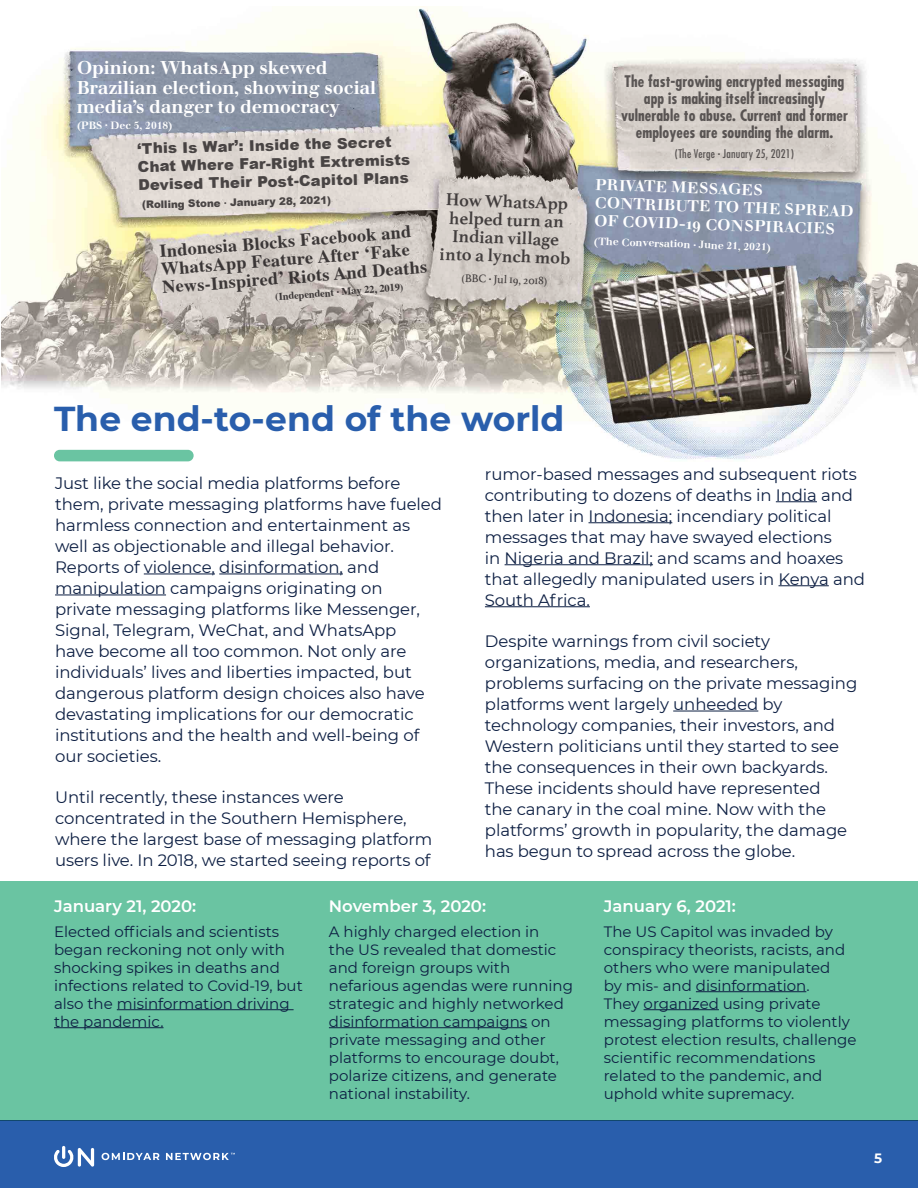
<style>
.page{position:relative;width:918px;height:1188px;background:#fff}
.page>*{position:absolute;margin:0;border:0;box-sizing:border-box;transform-origin:0 0}
.t1{font:700 34.5px "Montserrat";color:#295eac}
.t2{font:700 18.15px/18.1px "Times";color:#231f20}
.t3{font:700 18.15px/19.5px "Walbaum";letter-spacing:-.01em;color:#fff}
.t4{font:700 18.15px/18.1px "Athelas";color:#231f20;text-align:center}
.t5{font:16.5px/21px "Montserrat";letter-spacing:-.005em;color:#0d1f43}
.t6{font:600 16.5px "Montserrat";color:#fff}
.t7{font:700 condensed 15.6px/16.8px "Futura";letter-spacing:.005em;color:#231f20;text-align:center}
.t8{font:15.6px/18px "Walbaum Book Medium SC";color:#fff}
.t9{font:15px/18px "Montserrat";color:#0d1f43}
.t10{font:900 14.85px/18.3px "Arial";color:#231f20}
.t11{font:700 13.5px "Montserrat";color:#fff}
.t12{font:condensed 11.7px "Futura";letter-spacing:.015em;color:#231f20}
.t13{font:11.7px "Athelas";color:#231f20}
.t14{font:700 10.35px "Walbaum";letter-spacing:-.005em;color:#fff}
.t15{font:900 10.35px "Arial";color:#231f20}
.t16{font:700 10.35px "Times";color:#231f20}
.s1{font-size:5.25px}
.s2{font-family:"Walbaum";font-weight:700;font-size:5.25px}
.s3{font-family:"Walbaum";font-weight:700;font-stretch:normal;font-size:5.25px}
</style>
<div class="page">
<div style="left:0;top:1120px;width:918px;height:68px;background:#295eac"></div>
<svg style="left:54px;top:1146px;width:40px;height:21px"></svg>
<svg style="left:102px;top:1153px;width:57px;height:7px"></svg>
<svg style="left:166px;top:1153px;width:69px;height:7px"></svg>
<img style="left:1px;top:7px;width:917px;height:517px">
<hr style="left:144px;top:574px;width:71px;height:1px;background:#0d1f43">
<hr style="left:219px;top:574px;width:124px;height:1px;background:#0d1f43">
<hr style="left:55px;top:595px;width:111px;height:1px;background:#0d1f43">
<div style="left:54px;top:450px;width:140px;height:11px;background:#6ac4a2;border-radius:6px"></div>
<hr style="left:776px;top:501px;width:41px;height:1px;background:#0d1f43">
<hr style="left:589px;top:522px;width:83px;height:1px;background:#0d1f43">
<hr style="left:505px;top:564px;width:148px;height:1px;background:#0d1f43">
<hr style="left:779px;top:585px;width:50px;height:1px;background:#0d1f43">
<hr style="left:485px;top:606px;width:105px;height:1px;background:#0d1f43">
<hr style="left:673px;top:711px;width:85px;height:1px;background:#0d1f43">
<div style="left:0;top:881px;width:918px;height:240px;background:#6ac4a2"></div>
<hr style="left:117px;top:1009px;width:177px;height:1px;background:#0d1f43">
<hr style="left:54px;top:1027px;width:110px;height:1px;background:#0d1f43">
<hr style="left:329px;top:1027px;width:198px;height:1px;background:#0d1f43">
<hr style="left:696px;top:991px;width:110px;height:1px;background:#0d1f43">
<hr style="left:644px;top:1009px;width:75px;height:1px;background:#0d1f43">
<p class="t3" style="left:77px;top:58px;width:301px">Opinion: WhatsApp skewed<br>Brazilian election, showing social media’s danger to democracy</p>
<p class="t14" style="left:77px;top:119px;width:98px">(PBS <span class="s1">•</span> Dec 5, 2018)</p>
<p class="t10" style="left:137px;top:140px;width:274px;rotate:-2deg">‘This Is War’: Inside the Secret<br>Chat Where Far-Right Extremists<br>Devised Their Post-Capitol Plans</p>
<p class="t15" style="left:142px;top:197px;width:80px;rotate:-1deg">(Rolling Stone</p>
<p class="t15" style="left:230px;top:195px;width:103px;rotate:-1deg">January 28, 2021)</p>
<p class="t2" style="left:159px;top:239px;width:267px;rotate:-4deg">Indonesia Blocks Facebook and<br>WhatsApp Feature After ‘Fake<br>News-Inspired’ Riots And Deaths</p>
<p class="t16" style="left:275px;top:287px;width:60px;rotate:-4deg">(Independent</p>
<p class="t16" style="left:341px;top:282px;width:63px;rotate:-4deg">May 22, 2019)</p>
<p class="t4" style="left:442px;top:190px;width:132px;rotate:2deg">How WhatsApp helped turn an<br>Indian village into a lynch mob</p>
<p class="t13" style="left:462px;top:269px;width:87px;rotate:2deg">(BBC <span class="s2">•</span> Jul 19, 2018)</p>
<p class="t7" style="left:621px;top:73px;width:228px">The fast-growing encrypted messaging app is making itself increasingly vulnerable to abuse. Current and former employees are sounding the alarm.</p>
<p class="t12" style="left:675px;top:146px;width:121px">(The Verge <span class="s3">•</span> January 25, 2021)</p>
<p class="t8" style="left:596px;top:176px;width:260px;rotate:2deg">PRIVATE MESSAGES<br>CONTRIBUTE TO THE SPREAD<br>OF COVID-19 CONSPIRACIES</p>
<p class="t14" style="left:594px;top:235px;width:179px;rotate:2deg">(The Conversation <span class="s1">•</span> June 21, 2021)</p>
<h1 class="t1" style="left:54px;top:394px;width:512px">The end-to-end of the world</h1>
<p class="t5" style="left:485px;top:463px;width:382px">rumor-based messages and subsequent riots contributing to dozens of deaths in India and then later in Indonesia; incendiary political messages that may have swayed elections<br>in Nigeria and Brazil; and scams and hoaxes that allegedly manipulated users in Kenya and South Africa.</p>
<p class="t5" style="left:485px;top:630px;width:374px">Despite warnings from civil society organizations, media, and researchers, problems surfacing on the private messaging platforms went largely unheeded by technology companies, their investors, and Western politicians until they started to see the consequences in their own backyards.<br>These incidents should have represented<br>the canary in the coal mine. Now with the platforms’ growth in popularity, the damage has begun to spread across the globe.</p>
<p class="t5" style="left:55px;top:472px;width:388px">Just like the social media platforms before them, private messaging platforms have fueled harmless connection and entertainment as well as objectionable and illegal behavior.<br>Reports of violence, disinformation, and manipulation campaigns originating on private messaging platforms like Messenger, Signal, Telegram, WeChat, and WhatsApp<br>have become all too common. Not only are individuals’ lives and liberties impacted, but dangerous platform design choices also have devastating implications for our democratic institutions and the health and well-being of our societies.</p>
<p class="t5" style="left:55px;top:786px;width:379px">Until recently, these instances were concentrated in the Southern Hemisphere, where the largest base of messaging platform users live. In 2018, we started seeing reports of</p>
<p class="t6" style="left:54px;top:894px;width:144px">January 21, 2020:</p>
<p class="t9" style="left:54px;top:922px;width:250px">Elected officials and scientists began reckoning not only with shocking spikes in deaths and infections related to Covid-19, but also the misinformation driving the pandemic.</p>
<p class="t6" style="left:329px;top:894px;width:159px">November 3, 2020:</p>
<p class="t9" style="left:329px;top:922px;width:246px">A highly charged election in<br>the US revealed that domestic and foreign groups with nefarious agendas were running strategic and highly networked disinformation campaigns on private messaging and other platforms to encourage doubt, polarize citizens, and generate national instability.</p>
<p class="t6" style="left:604px;top:894px;width:134px">January 6, 2021:</p>
<p class="t9" style="left:604px;top:922px;width:254px">The US Capitol was invaded by conspiracy theorists, racists, and others who were manipulated<br>by mis- and disinformation.<br>They organized using private messaging platforms to violently protest election results, challenge scientific recommendations related to the pandemic, and uphold white supremacy.</p>
<p class="t11" style="left:874px;top:1149px;width:10px">5</p>
</div>
